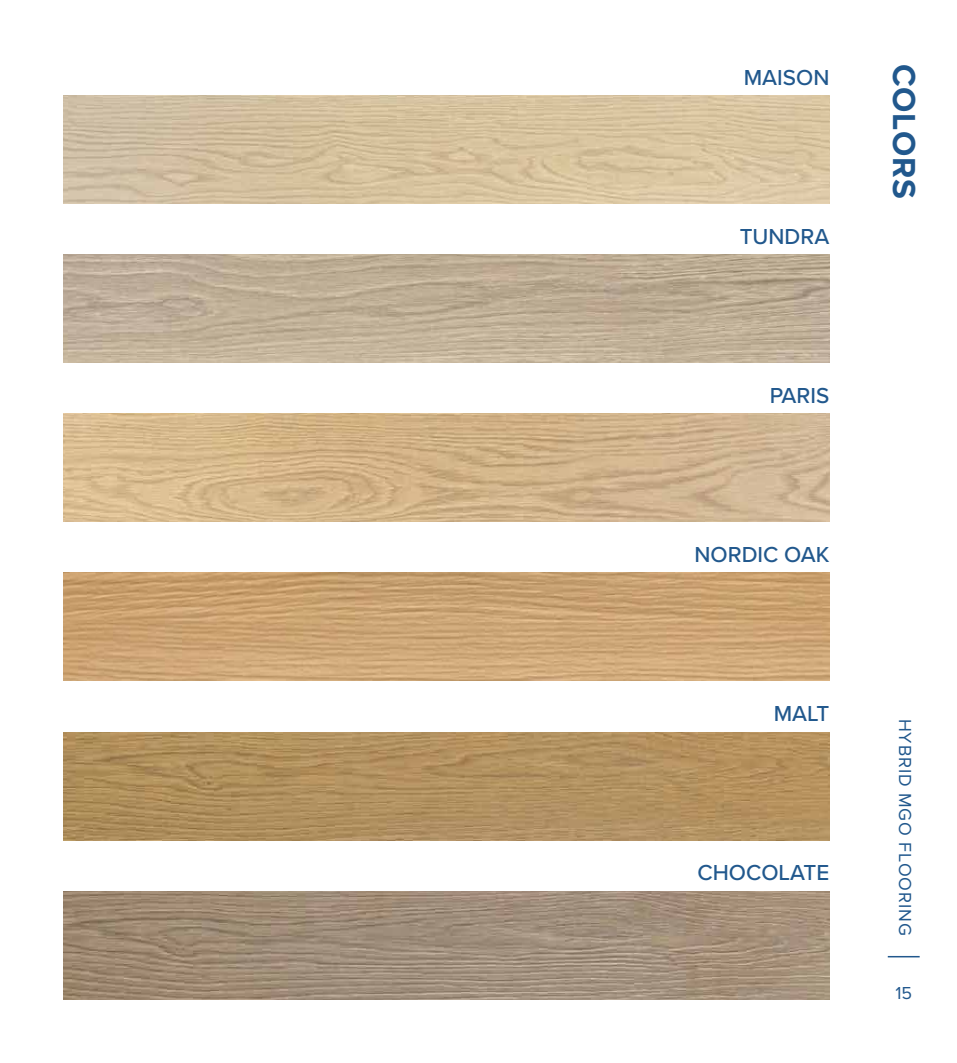
<style>
.page{position:relative;width:957px;height:1063px;background:#fff}
.page>*{position:absolute;margin:0;border:0;box-sizing:border-box;transform-origin:0 0}
.t1{font:700 33px "Proxima Nova";letter-spacing:.025em;color:#21588d}
.t2{font:500 22.5px "Proxima Nova";color:#21588d}
.t3{font:18px "Proxima Nova";letter-spacing:.05em;color:#21588d}
</style>
<div class="page">
<hr style="left:887px;top:956px;width:32px;height:1px;background:#21588d">
<img style="left:64px;top:96px;width:765px;height:108px">
<img style="left:64px;top:255px;width:765px;height:108px">
<img style="left:64px;top:414px;width:765px;height:108px">
<img style="left:64px;top:573px;width:765px;height:108px">
<img style="left:64px;top:732px;width:765px;height:108px">
<img style="left:64px;top:891px;width:765px;height:108px">
<p class="t2" style="left:744px;top:61px;width:87px">MAISON</p>
<p class="t2" style="left:739px;top:220px;width:91px">TUNDRA</p>
<p class="t2" style="left:770px;top:379px;width:61px">PARIS</p>
<p class="t2" style="left:694px;top:538px;width:136px">NORDIC OAK</p>
<p class="t2" style="left:773px;top:697px;width:57px">MALT</p>
<p class="t2" style="left:697px;top:856px;width:133px">CHOCOLATE</p>
<h1 class="t1" style="left:923px;top:64px;width:136px;rotate:90deg">COLORS</h1>
<p class="t3" style="left:915px;top:719px;width:218px;rotate:90deg">HYBRID MGO FLOORING</p>
<p class="t3" style="left:895px;top:982px;width:18px">15</p>
</div>
